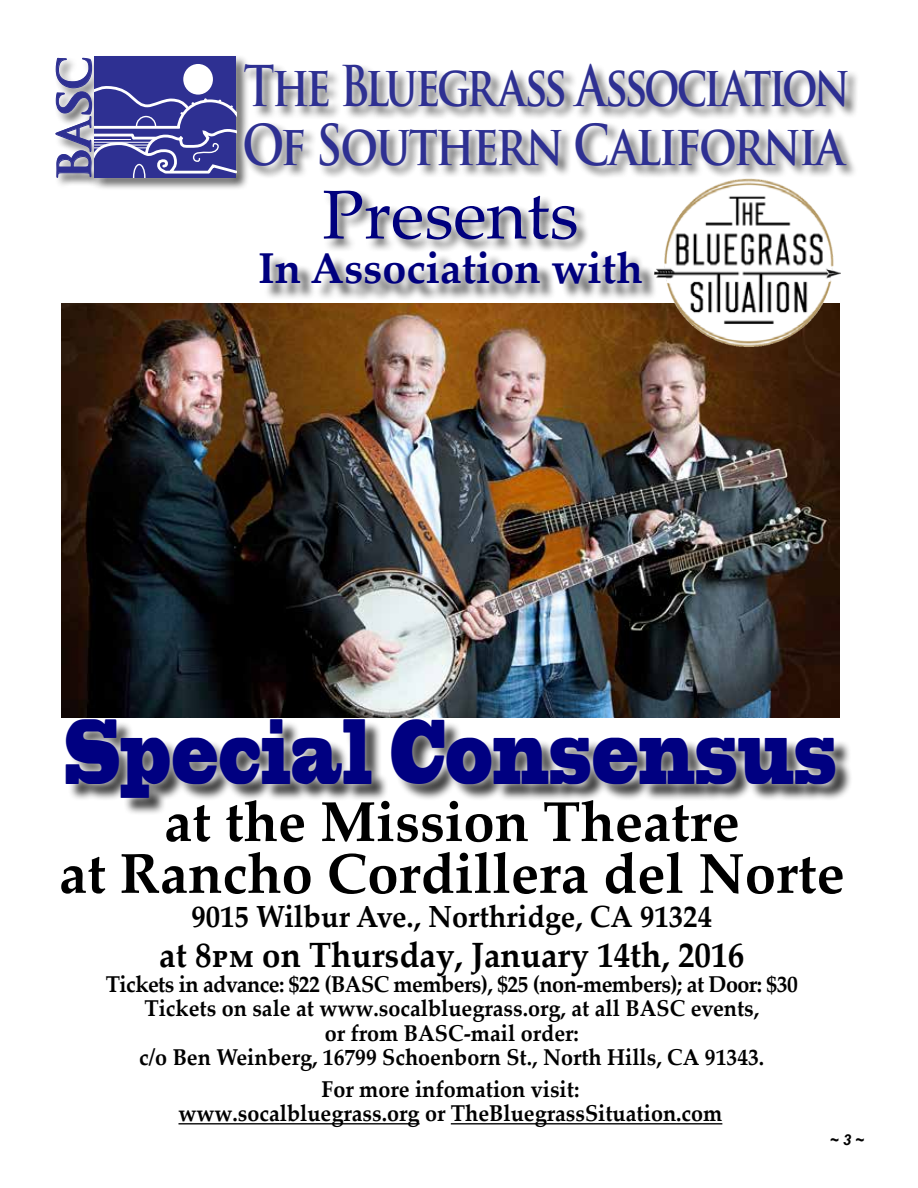
<style>
.page{position:relative;width:918px;height:1188px;background:#fff}
.page>*{position:absolute;margin:0;border:0;box-sizing:border-box;transform-origin:0 0}
.t1{font:86.4px "Blackoak Std";color:#000081;scale:.41 1}
.t2{font:69.15px "Palatino Linotype";color:#00007e}
.t3{font:700 56.1px/51.9px "Palatino Linotype";color:#000;text-align:center}
.t4{font:700 54.75px/58.2px "Trajan Pro";letter-spacing:-.055em;color:#2e3092;scale:.79 1}
.t5{font:700 45px "Trajan Pro";color:#2e3092;scale:1.18 1}
.t6{font:700 45px "Trajan Pro";color:#2e3092}
.t7{font:700 43.2px "Palatino Linotype";color:#00007e}
.t8{font:700 35.1px "Palatino Linotype";color:#000;scale:.94 1}
.t9{font:700 30.45px "Palatino Linotype";color:#000;scale:.94 1}
.t10{font:700 22.95px/24.5px "Palatino Linotype";color:#000;text-align:center;scale:.94 1}
.t11{font:italic 700 15px "Arial";color:#000}
</style>
<div class="page">
<hr style="left:178px;top:1123px;width:242px;height:1px;background:#000">
<hr style="left:451px;top:1123px;width:271px;height:1px;background:#000">
<div style="left:68px;top:721px;width:785px;height:95px;background:#000;opacity:.75"></div>
<div style="left:56px;top:710px;width:788px;height:97px;background:#fff;opacity:.75"></div>
<div style="left:316px;top:182px;width:269px;height:66px;background:#fff;opacity:.75"></div>
<div style="left:263px;top:254px;width:396px;height:48px;background:#000;opacity:.75"></div>
<div style="left:251px;top:243px;width:399px;height:50px;background:#fff;opacity:.75"></div>
<img style="left:62px;top:304px;width:777px;height:413px">
<img style="left:654px;top:191px;width:187px;height:161px">
<div style="left:55px;top:54px;width:806px;height:137px;background:#000;opacity:.75"></div>
<div style="left:47px;top:47px;width:809px;height:140px;background:#fff;opacity:.75"></div>
<svg style="left:56px;top:58px;width:180px;height:122px;background:#696aad"></svg>
<h3 class="t5" style="left:47px;top:119px;width:55px;rotate:-90deg">SC</h3>
<h3 class="t6" style="left:47px;top:180px;width:34px;rotate:-90deg">B</h3>
<h3 class="t4" style="left:242px;top:58px;width:771px">The Bluegrass Association<br>Of Southern California</h3>
<h2 class="t2" style="left:322px;top:166px;width:258px">Presents</h2>
<h3 class="t7" style="left:258px;top:237px;width:386px">In Association with</h3>
<h1 class="t1" style="left:64px;top:694px;width:1885px">Special Consensus</h1>
<h3 class="t3" style="left:59px;top:794px;width:787px">at the Mission Theatre<br>at Rancho Cordillera del Norte</h3>
<h3 class="t9" style="left:192px;top:895px;width:555px">9015 Wilbur Ave., Northridge, CA 91324</h3>
<h3 class="t8" style="left:159px;top:930px;width:624px">at 8pm on Thursday, January 14th, 2016</h3>
<p class="t10" style="left:106px;top:971px;width:738px">Tickets in advance: $22 (BASC members), $25 (non-members); at Door: $30<br>Tickets on sale at www.socalbluegrass.org, at all BASC events,<br>or from BASC-mail order:<br>c/o Ben Weinberg, 16799 Schoenborn St., North Hills, CA 91343.</p>
<p class="t10" style="left:179px;top:1076px;width:580px">For more infomation visit:<br>www.socalbluegrass.org or TheBluegrassSituation.com</p>
<p class="t11" style="left:830px;top:1130px;width:36px">~ 3 ~</p>
</div>
